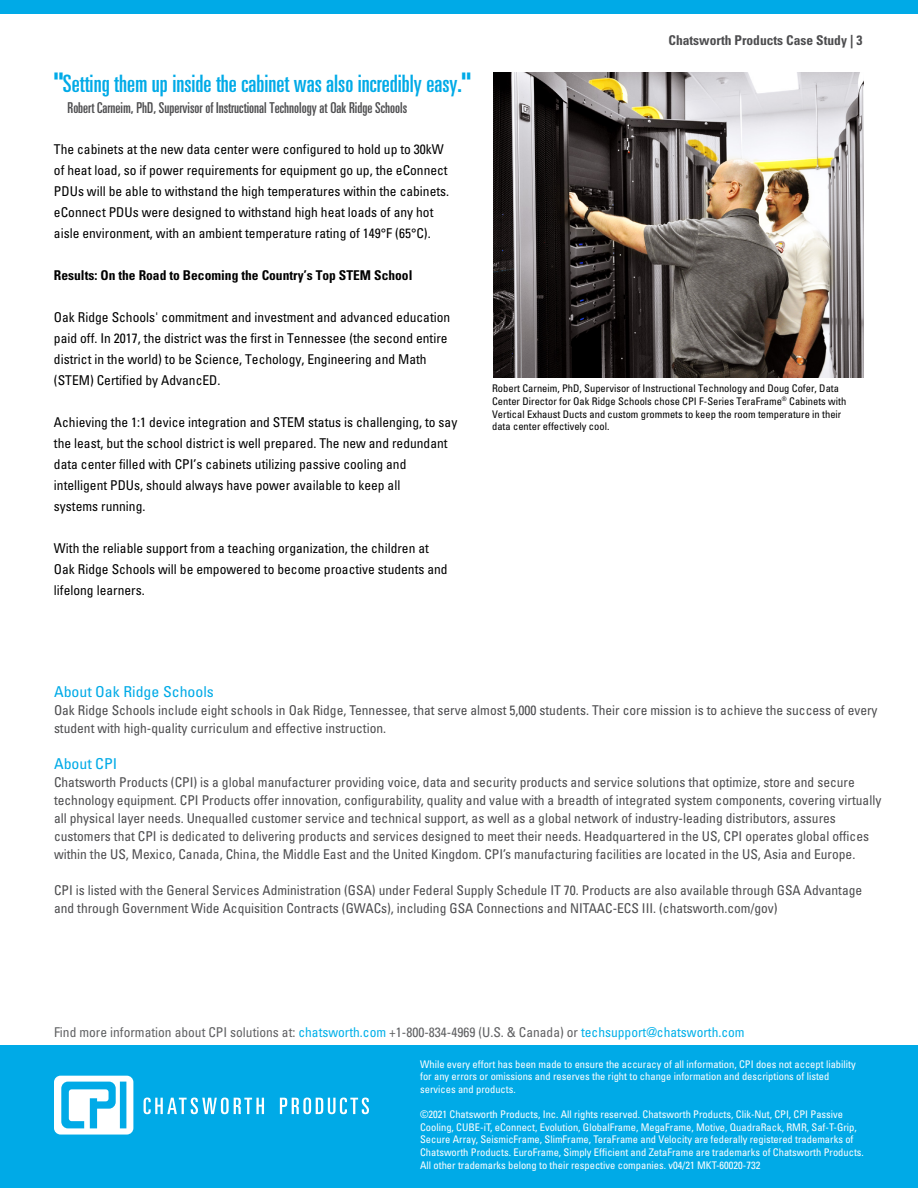
<style>
.page{position:relative;width:918px;height:1188px;background:#fff}
.page>*{position:absolute;margin:0;border:0;box-sizing:border-box;transform-origin:0 0}
.t1{font:ultra-condensed 24px "Univers LT Std";color:#00aae7}
.t2{font:ultra-condensed 15px "Univers LT Std";color:#4d4d4f}
.t3{font:condensed 15px "Univers LT Std";color:#00aae7;scale:1.06 1}
.t4{font:condensed 13.5px/18px "Univers LT Std";color:#4d4d4f}
.t5{font:condensed 13.5px/21px "Univers LT Std";color:#000}
.t6{font:condensed 13.5px "Univers LT Std";color:#606163}
.t7{font:700 condensed 13.5px "Univers LT Std";color:#000}
.t8{font:700 condensed 13.5px "Univers LT Std";color:#4d4d4f}
.t9{font:condensed 10.5px/12.6px "Univers LT Std";color:#fff}
.t10{font:condensed 10.5px/12.6px "Univers LT Std";color:#000}
.s1{font-weight:700;font-stretch:condensed;font-size:27px}
.s2{color:#00b0e9}
</style>
<div class="page">
<div style="left:0;top:1045px;width:918px;height:143px;background:#00aae7"></div>
<svg style="left:54px;top:1076px;width:79px;height:59px"></svg>
<svg style="left:144px;top:1098px;width:120px;height:16px"></svg>
<svg style="left:280px;top:1098px;width:89px;height:16px"></svg>
<div style="left:0;top:0;width:918px;height:14px;background:#00aae7"></div>
<img style="left:493px;top:73px;width:371px;height:305px">
<h1 class="t1" style="left:54px;top:70px;width:418px"><span class="s1">"</span>Setting them up inside the cabinet was also incredibly easy.<span class="s1">"</span></h1>
<p class="t2" style="left:68px;top:100px;width:341px">Robert Carneim, PhD, Supervisor of Instructional Technology at Oak Ridge Schools</p>
<p class="t5" style="left:54px;top:139px;width:397px">The cabinets at the new data center were configured to hold up to 30kW of heat load, so if power requirements for equipment go up, the eConnect PDUs will be able to withstand the high temperatures within the cabinets. eConnect PDUs were designed to withstand high heat loads of any hot aisle environment, with an ambient temperature rating of 149°F (65°C).</p>
<p class="t7" style="left:54px;top:267px;width:360px">Results: On the Road to Becoming the Country’s Top STEM School</p>
<p class="t5" style="left:54px;top:307px;width:398px">Oak Ridge Schools' commitment and investment and advanced education paid off. In 2017, the district was the first in Tennessee (the second entire district in the world) to be Science, Techology, Engineering and Math (STEM) Certified by AdvancED.</p>
<p class="t5" style="left:54px;top:412px;width:405px">Achieving the 1:1 device integration and STEM status is challenging, to say the least, but the school district is well prepared. The new and redundant data center filled with CPI’s cabinets utilizing passive cooling and intelligent PDUs, should always have power available to keep all<br>systems running.</p>
<p class="t5" style="left:54px;top:538px;width:395px">With the reliable support from a teaching organization, the children at<br>Oak Ridge Schools will be empowered to become proactive students and lifelong learners.</p>
<p class="t8" style="left:669px;top:32px;width:195px">Chatsworth Products Case Study | 3</p>
<p class="t10" style="left:492px;top:382px;width:356px">Robert Carneim, PhD, Supervisor of Instructional Technology and Doug Cofer, Data Center Director for Oak Ridge Schools chose CPI F-Series TeraFrame<sup>®</sup> Cabinets with Vertical Exhaust Ducts and custom grommets to keep the room temperature in their data center effectively cool.</p>
<p class="t3" style="left:54px;top:682px;width:152px">About Oak Ridge Schools</p>
<p class="t4" style="left:54px;top:701px;width:825px">Oak Ridge Schools include eight schools in Oak Ridge, Tennessee, that serve almost 5,000 students. Their core mission is to achieve the success of every student with high-quality curriculum and effective instruction.</p>
<p class="t3" style="left:54px;top:754px;width:61px">About CPI</p>
<p class="t4" style="left:54px;top:773px;width:829px">Chatsworth Products (CPI) is a global manufacturer providing voice, data and security products and service solutions that optimize, store and secure technology equipment. CPI Products offer innovation, configurability, quality and value with a breadth of integrated system components, covering virtually all physical layer needs. Unequalled customer service and technical support, as well as a global network of industry-leading distributors, assures customers that CPI is dedicated to delivering products and services designed to meet their needs. Headquartered in the US, CPI operates global offices within the US, Mexico, Canada, China, the Middle East and the United Kingdom. CPI’s manufacturing facilities are located in the US, Asia and Europe.</p>
<p class="t4" style="left:54px;top:881px;width:810px">CPI is listed with the General Services Administration (GSA) under Federal Supply Schedule IT 70. Products are also available through GSA Advantage and through Government Wide Acquisition Contracts (GWACs), including GSA Connections and NITAAC-ECS III. (chatsworth.com/gov)</p>
<p class="t6" style="left:54px;top:1024px;width:692px">Find more information about CPI solutions at: <span class="s2">chatsworth.com</span> +1-800-834-4969 (U.S. &amp; Canada) or <span class="s2">techsupport@chatsworth.com</span></p>
<p class="t9" style="left:420px;top:1058px;width:437px">While every effort has been made to ensure the accuracy of all information, CPI does not accept liability for any errors or omissions and reserves the right to change information and descriptions of listed services and products.</p>
<p class="t9" style="left:420px;top:1108px;width:445px">©2021 Chatsworth Products, Inc. All rights reserved. Chatsworth Products, Clik-Nut, CPI, CPI Passive Cooling, CUBE-iT, eConnect, Evolution, GlobalFrame, MegaFrame, Motive, QuadraRack, RMR, Saf-T-Grip, Secure Array, SeismicFrame, SlimFrame, TeraFrame and Velocity are federally registered trademarks of Chatsworth Products. EuroFrame, Simply Efficient and ZetaFrame are trademarks of Chatsworth Products.<br>All other trademarks belong to their respective companies. v04/21 MKT-60020-732</p>
</div>
